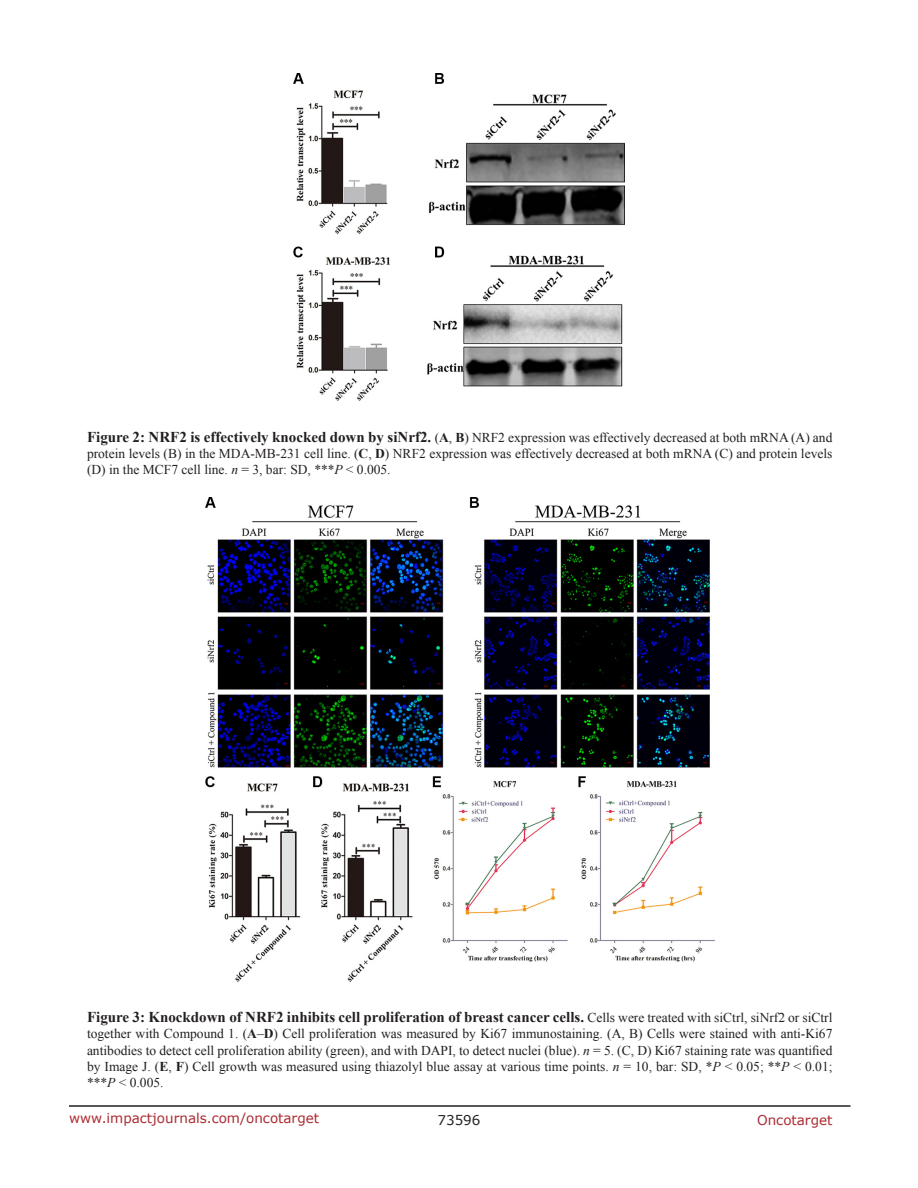
<style>
.page{position:relative;width:918px;height:1188px;background:#fff}
.page>*{position:absolute;margin:0;border:0;box-sizing:border-box;transform-origin:0 0}
.FigureText{font:700 15px "Times New Roman";color:#231f20}
.FigureText-2{font:13.5px/16.2px "Times New Roman";color:#231f20;text-align:justify}
.t1{font:13.5px "Verdana";color:#ac2b31}
.t2{font:13.5px "Verdana";color:#231f20}
.s1{font-weight:700;font-size:15px}
.s2{font-weight:700}
.s3{font-style:italic}
.s4{font-weight:400;font-size:13.5px}
</style>
<div class="page">
<hr style="left:69px;top:1105px;width:781px;height:2px;background:#231f20">
<img style="left:293px;top:74px;width:332px;height:326px">
<img style="left:205px;top:498px;width:509px;height:484px">
<p class="FigureText-2" style="left:87px;top:429px;width:747px"><span class="s1">Figure 2: NRF2 is effectively knocked down by siNrf2.</span> (<span class="s2">A</span>, <span class="s2">B</span>) NRF2 expression was effectively decreased at both mRNA (A) and protein levels (B) in the MDA-MB-231 cell line. (<span class="s2">C</span>, <span class="s2">D</span>) NRF2 expression was effectively decreased at both mRNA (C) and protein levels (D) in the MCF7 cell line. <span class="s3">n</span> = 3, bar: SD, ***<span class="s3">P</span> ﹤ 0.005.</p>
<p class="FigureText" style="left:87px;top:1007px;width:747px">Figure 3: Knockdown of NRF2 inhibits cell proliferation of breast cancer cells. <span class="s4">Cells were treated with siCtrl, siNrf2 or siCtrl</span></p>
<p class="FigureText-2" style="left:87px;top:1025px;width:747px">together with Compound 1. (<span class="s2">A</span>–<span class="s2">D</span>) Cell proliferation was measured by Ki67 immunostaining. (A, B) Cells were stained with anti-Ki67 antibodies to detect cell proliferation ability (green), and with DAPI, to detect nuclei (blue). <span class="s3">n</span> = 5. (C, D) Ki67 staining rate was quantified by Image J. (<span class="s2">E</span>, <span class="s2">F</span>) Cell growth was measured using thiazolyl blue assay at various time points. <span class="s3">n</span> = 10, bar: SD, *<span class="s3">P</span> &lt; 0.05; **<span class="s3">P</span> &lt; 0.01; ***<span class="s3">P</span> &lt; 0.005.</p>
<p class="t1" style="left:69px;top:1109px;width:252px">www.impactjournals.com/oncotarget</p>
<p class="t2" style="left:438px;top:1111px;width:44px">73596</p>
<p class="t1" style="left:757px;top:1111px;width:77px">Oncotarget</p>
</div>
